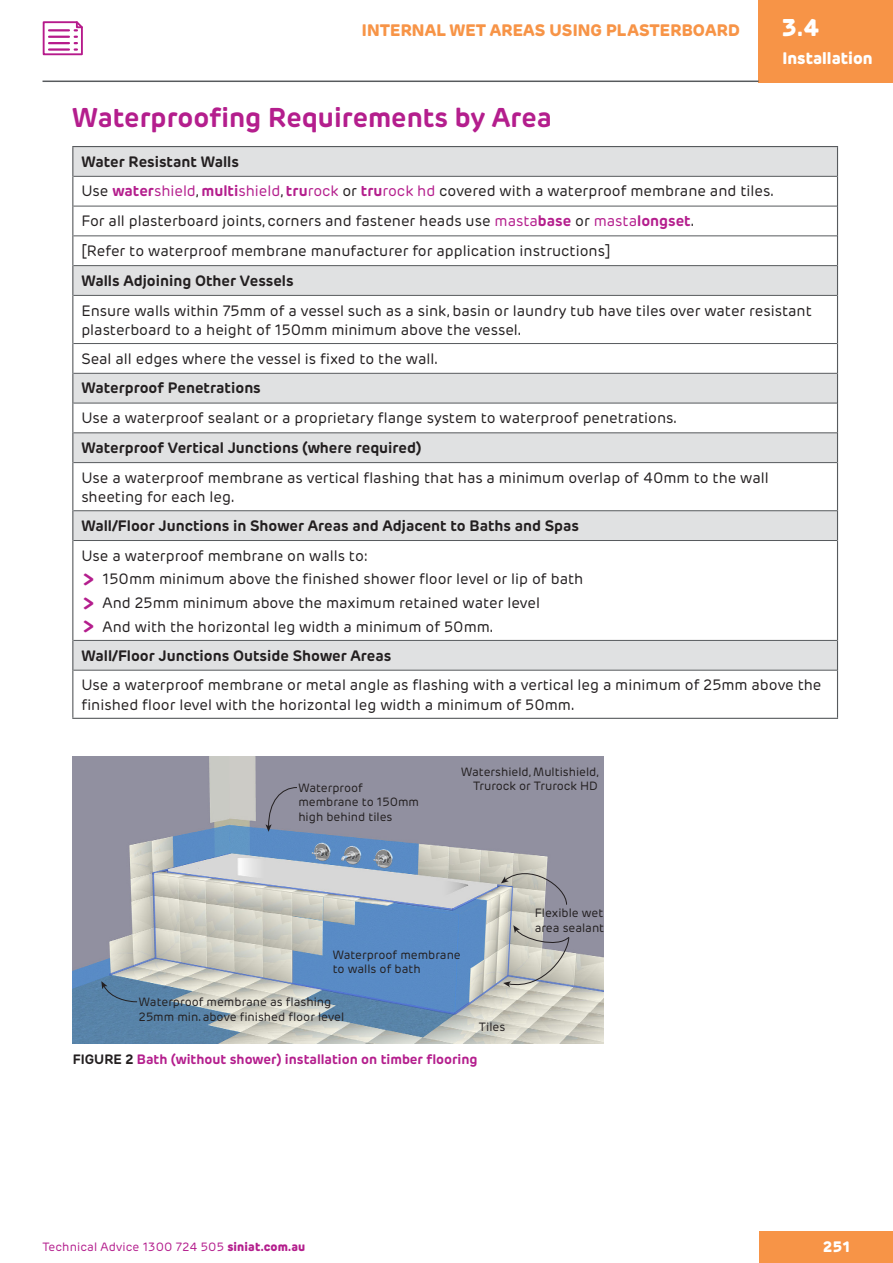
<style>
.page{position:relative;width:893px;height:1263px;background:#fff}
.page>*{position:absolute;margin:0;border:0;box-sizing:border-box;transform-origin:0 0}
.t1{font:700 27px "Rubrik Edge New";color:#b41e8d}
.t2{font:800 24px "Rubrik Edge New";color:#fff}
.t3{font:800 16.5px "Rubrik Edge New";letter-spacing:.005em;color:#f79447}
.t4{font:800 16.5px "Rubrik Edge New";color:#fff}
.t5{font:15px/29.5px "Rubrik Edge New";color:#231f20}
.t6{font:700 15px "Rubrik Edge New";color:#231f20}
.t7{font:800 15px "Rubrik Edge New";color:#fff}
.t8{font:700 13.5px "Rubrik Edge New";color:#b41e8d}
.t9{font:12px/14.4px "Rubrik Edge New";color:#231f20}
.t10{font:12px "Rubrik Edge New";letter-spacing:.01em;color:#b41e8d}
.s1{font-weight:700}
.s2{font-weight:700;color:#b41e8d}
.s3{color:#b41e8d}
.s4{font-weight:700;font-size:18.75px;color:#b41e8d}
.s5{color:#231f20}
.s6{font-weight:800}
</style>
<div class="page">
<div style="left:759px;top:1232px;width:134px;height:31px;background:#f79447"></div>
<div style="left:759px;top:0;width:134px;height:82px;background:#f79447"></div>
<hr style="left:43px;top:81px;width:716px;height:1px;background:#575a5d">
<svg style="left:43px;top:21px;width:40px;height:34px"></svg>
<svg style="left:73px;top:147px;width:764px;height:523px"></svg>
<svg style="left:72px;top:147px;width:1px;height:29px"></svg>
<hr style="left:72px;top:146px;width:766px;height:1px;background:#575a5d">
<svg style="left:837px;top:147px;width:1px;height:29px"></svg>
<hr style="left:72px;top:176px;width:1px;height:30px;background:#575a5d">
<hr style="left:73px;top:176px;width:764px;height:1px;background:#575a5d">
<hr style="left:837px;top:176px;width:1px;height:30px;background:#575a5d">
<hr style="left:72px;top:206px;width:1px;height:30px;background:#575a5d">
<hr style="left:73px;top:206px;width:764px;height:1px;background:#575a5d">
<hr style="left:837px;top:206px;width:1px;height:30px;background:#575a5d">
<hr style="left:72px;top:236px;width:1px;height:30px;background:#575a5d">
<hr style="left:73px;top:236px;width:764px;height:1px;background:#575a5d">
<hr style="left:837px;top:236px;width:1px;height:30px;background:#575a5d">
<svg style="left:72px;top:266px;width:1px;height:29px"></svg>
<hr style="left:73px;top:265px;width:764px;height:1px;background:#575a5d">
<svg style="left:837px;top:266px;width:1px;height:29px"></svg>
<hr style="left:72px;top:295px;width:1px;height:48px;background:#575a5d">
<hr style="left:72px;top:343px;width:1px;height:30px;background:#575a5d">
<hr style="left:73px;top:295px;width:764px;height:1px;background:#575a5d">
<hr style="left:837px;top:295px;width:1px;height:48px;background:#575a5d">
<hr style="left:837px;top:343px;width:1px;height:30px;background:#575a5d">
<hr style="left:73px;top:343px;width:764px;height:1px;background:#575a5d">
<hr style="left:72px;top:373px;width:1px;height:30px;background:#575a5d">
<hr style="left:73px;top:373px;width:764px;height:1px;background:#575a5d">
<hr style="left:837px;top:373px;width:1px;height:30px;background:#575a5d">
<hr style="left:72px;top:403px;width:1px;height:30px;background:#575a5d">
<hr style="left:73px;top:403px;width:764px;height:1px;background:#575a5d">
<hr style="left:837px;top:403px;width:1px;height:30px;background:#575a5d">
<hr style="left:72px;top:433px;width:1px;height:30px;background:#575a5d">
<hr style="left:73px;top:433px;width:764px;height:1px;background:#575a5d">
<hr style="left:837px;top:433px;width:1px;height:30px;background:#575a5d">
<hr style="left:72px;top:463px;width:1px;height:48px;background:#575a5d">
<hr style="left:73px;top:462px;width:764px;height:1px;background:#575a5d">
<hr style="left:837px;top:463px;width:1px;height:48px;background:#575a5d">
<svg style="left:72px;top:511px;width:1px;height:29px"></svg>
<hr style="left:73px;top:510px;width:764px;height:1px;background:#575a5d">
<svg style="left:837px;top:511px;width:1px;height:29px"></svg>
<hr style="left:72px;top:540px;width:1px;height:100px;background:#575a5d">
<hr style="left:73px;top:540px;width:764px;height:1px;background:#575a5d">
<hr style="left:837px;top:540px;width:1px;height:100px;background:#575a5d">
<hr style="left:72px;top:640px;width:1px;height:30px;background:#575a5d">
<hr style="left:73px;top:640px;width:764px;height:1px;background:#575a5d">
<hr style="left:837px;top:640px;width:1px;height:30px;background:#575a5d">
<hr style="left:72px;top:670px;width:1px;height:48px;background:#575a5d">
<hr style="left:73px;top:670px;width:764px;height:1px;background:#575a5d">
<hr style="left:837px;top:670px;width:1px;height:48px;background:#575a5d">
<hr style="left:72px;top:718px;width:766px;height:1px;background:#575a5d">
<img style="left:72px;top:757px;width:532px;height:287px">
<svg style="left:266px;top:787px;width:31px;height:45px"></svg>
<svg style="left:101px;top:981px;width:36px;height:21px"></svg>
<svg style="left:501px;top:862px;width:66px;height:43px;background:#b4b3b1"></svg>
<svg style="left:503px;top:925px;width:66px;height:65px;background:#b9b8b4"></svg>
<p class="t3" style="left:362px;top:20px;width:379px">INTERNAL WET AREAS USING PLASTERBOARD</p>
<h2 class="t2" style="left:782px;top:12px;width:39px">3.4</h2>
<p class="t4" style="left:782px;top:47px;width:92px">Installation</p>
<h1 class="t1" style="left:72px;top:101px;width:481px">Waterproofing Requirements by Area</h1>
<p class="t5" style="left:81px;top:148px;width:694px"><span class="s1">Water Resistant Walls<br></span>Use <span class="s2">water</span><span class="s3">shield</span>, <span class="s2">multi</span><span class="s3">shield</span>, <span class="s2">tru</span><span class="s3">rock</span> or <span class="s2">tru</span><span class="s3">rock hd</span> covered with a waterproof membrane and tiles.<br>For all plasterboard joints, corners and fastener heads use <span class="s3">masta</span><span class="s2">base</span> or <span class="s3">masta</span><span class="s2">longset</span>.<br>[Refer to waterproof membrane manufacturer for application instructions]</p>
<p class="t6" style="left:81px;top:271px;width:214px">Walls Adjoining Other Vessels</p>
<p class="t5" style="left:81px;top:301px;width:732px;line-height:19.5px">Ensure walls within 75mm of a vessel such as a sink, basin or laundry tub have tiles over water resistant plasterboard to a height of 150mm minimum above the vessel.</p>
<p class="t5" style="left:81px;top:344px;width:358px">Seal all edges where the vessel is fixed to the wall.</p>
<p class="t6" style="left:81px;top:379px;width:181px">Waterproof Penetrations</p>
<p class="t5" style="left:81px;top:403px;width:597px">Use a waterproof sealant or a proprietary flange system to waterproof penetrations.</p>
<p class="t6" style="left:81px;top:438px;width:342px">Waterproof Vertical Junctions (where required)</p>
<p class="t5" style="left:81px;top:468px;width:689px;line-height:19.5px">Use a waterproof membrane as vertical flashing that has a minimum overlap of 40mm to the wall sheeting for each leg.</p>
<p class="t6" style="left:81px;top:516px;width:499px">Wall/Floor Junctions in Shower Areas and Adjacent to Baths and Spas</p>
<p class="t5" style="left:81px;top:544px;width:504px;line-height:23.7px">Use a waterproof membrane on walls to:<br><span class="s4">&gt;</span> 150mm minimum above the finished shower floor level or lip of bath <span class="s4">&gt;</span> And 25mm minimum above the maximum retained water level<br><span class="s4">&gt;</span> And with the horizontal leg width a minimum of 50mm.</p>
<p class="t6" style="left:81px;top:646px;width:311px">Wall/Floor Junctions Outside Shower Areas</p>
<p class="t5" style="left:81px;top:676px;width:742px;line-height:19.5px">Use a waterproof membrane or metal angle as flashing with a vertical leg a minimum of 25mm above the finished floor level with the horizontal leg width a minimum of 50mm.</p>
<p class="t9" style="left:298px;top:781px;width:122px">Waterproof membrane to 150mm high behind tiles</p>
<p class="t9" style="left:461px;top:764px;width:139px;text-align:right">Watershield, Multishield,<br>Trurock or Trurock HD</p>
<p class="t9" style="left:535px;top:906px;width:71px">Flexible wet area sealant</p>
<p class="t9" style="left:333px;top:948px;width:130px">Waterproof membrane to walls of bath</p>
<p class="t9" style="left:139px;top:995px;width:207px">Waterproof membrane as flashing<br>25mm min. above finished floor level</p>
<p class="t9" style="left:479px;top:1019px;width:28px">Tiles</p>
<p class="t8" style="left:73px;top:1051px;width:406px"><span class="s5">FIGURE 2</span> Bath (without shower) installation on timber flooring</p>
<p class="t10" style="left:43px;top:1239px;width:264px">Technical Advice 1300 724 505 <span class="s6">siniat.com.au</span></p>
<p class="t7" style="left:823px;top:1237px;width:29px">251</p>
</div>
